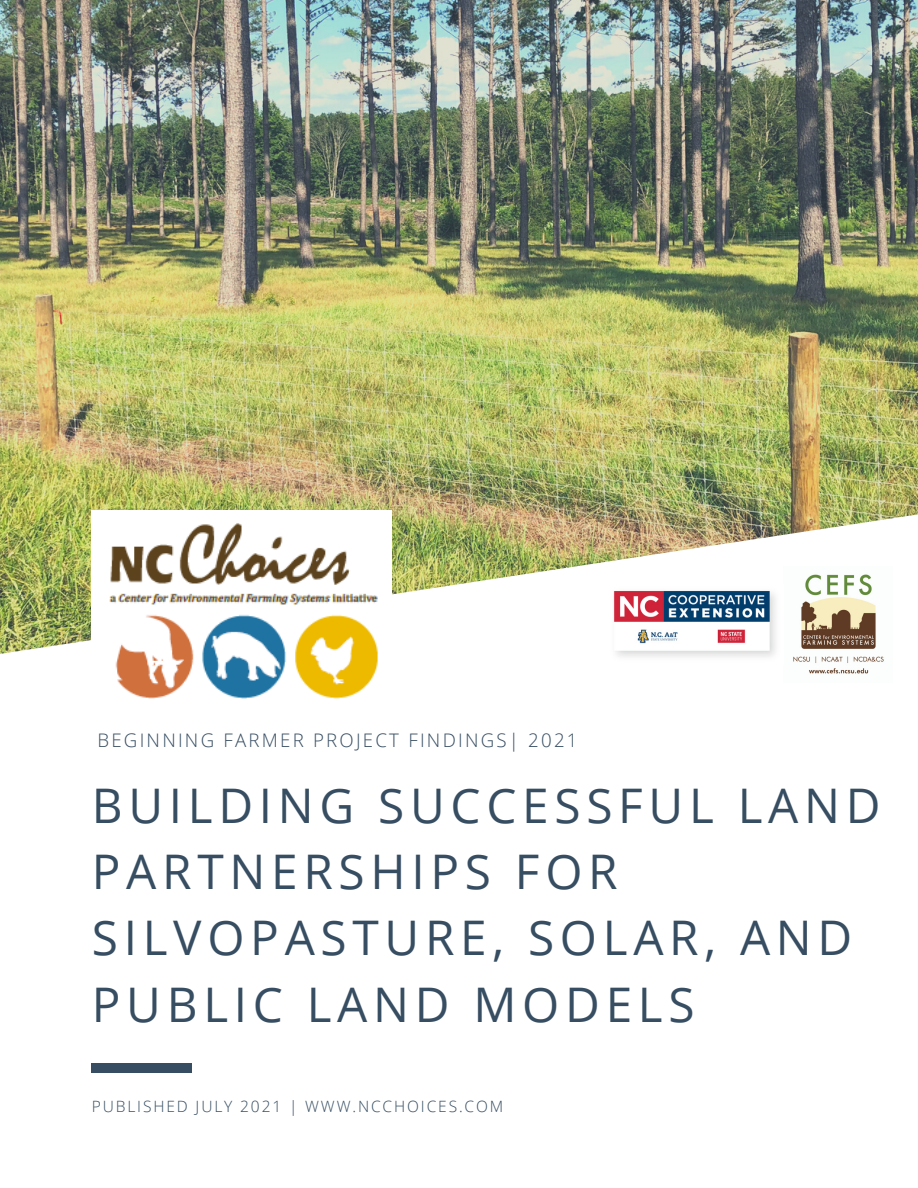
<style>
.page{position:relative;width:918px;height:1188px;background:#fff}
.page>*{position:absolute;margin:0;border:0;box-sizing:border-box;transform-origin:0 0}
.t1{font:47.7px/66.3px "Open Sans";letter-spacing:.12em;color:#364d62}
.t2{font:300 18.6px "Open Sans";letter-spacing:.12em;color:#364d62}
.t3{font:300 15.6px "Open Sans";letter-spacing:.12em;color:#364d62}
</style>
<div class="page">
<img style="left:0;top:0;width:918px;height:654px">
<div style="left:92px;top:1063px;width:100px;height:9px;background:#364d62"></div>
<img style="left:784px;top:566px;width:109px;height:108px">
<img style="left:608px;top:584px;width:175px;height:73px">
<img style="left:92px;top:511px;width:299px;height:188px">
<p class="t2" style="left:98px;top:727px;width:482px">BEGINNING FARMER PROJECT FINDINGS| 2021</p>
<p class="t1" style="left:92px;top:771px;width:790px">BUILDING SUCCESSFUL LAND<br>PARTNERSHIPS FOR<br>SILVOPASTURE, SOLAR, AND<br>PUBLIC LAND MODELS</p>
<p class="t3" style="left:92px;top:1095px;width:413px">PUBLISHED JULY 2021 | WWW.NCCHOICES.COM</p>
</div>
